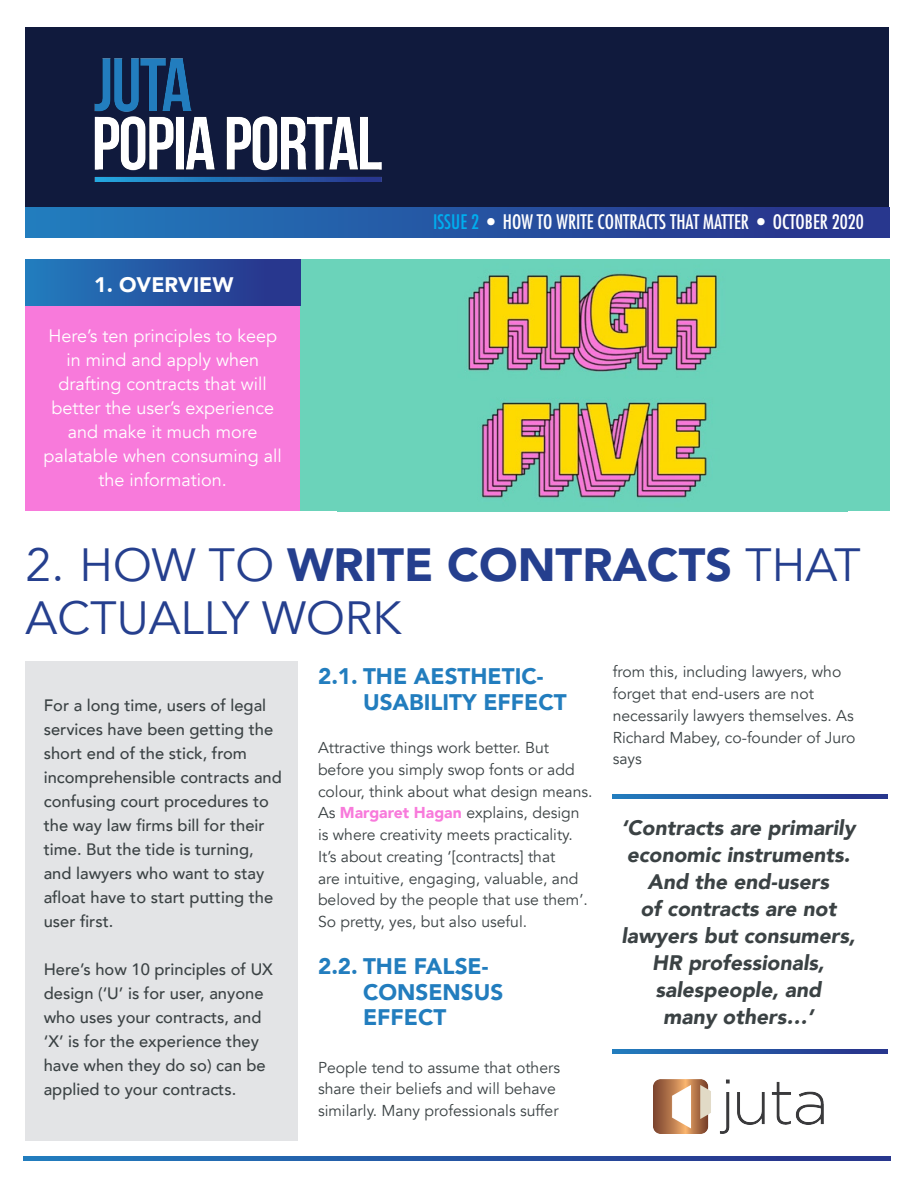
<style>
.page{position:relative;width:918px;height:1188px;background:#fff}
.page>*{position:absolute;margin:0;border:0;box-sizing:border-box;transform-origin:0 0}
.t1{font:900 46.5px "Avenir";color:#253f8e}
.t2{font:46.5px "Avenir";color:#253f8e}
.t3{font:900 22.5px/25.5px "Avenir";color:#227dbe}
.t4{font:italic 900 21px/27px "Avenir";color:#3b4244;text-align:center}
.t5{font:900 21px "Avenir";color:#fff}
.Newsletter_Name{font:condensed 19.5px "Futura";color:#fff}
.t6{font:18px/24px "Avenir";color:#fff;text-align:center}
.t7{font:500 16.5px/24px "Avenir";color:#3b4244}
.t8{font:15.75px/21.8px "Avenir";color:#3b4244}
.s1{color:#00aeef}
.s2{font-weight:400}
.s3{font-weight:900;color:#f87adb}
</style>
<div class="page">
<div style="left:26px;top:662px;width:272px;height:479px;background:#e3e4e6"></div>
<div style="left:26px;top:27px;width:864px;height:181px;background:#101a3d"></div>
<img style="left:94px;top:58px;width:288px;height:124px">
<div style="left:26px;top:208px;width:864px;height:30px;background:linear-gradient(to right,#227cbe,#292f89)"></div>
<div style="left:300px;top:259px;width:590px;height:252px;background:#6bd3ba"></div>
<img style="left:467px;top:273px;width:251px;height:225px">
<div style="left:26px;top:259px;width:274px;height:252px;background:#f87adb"></div>
<div style="left:26px;top:259px;width:274px;height:47px;background:linear-gradient(to right,#227cbe,#293089)"></div>
<svg style="left:23px;top:1156px;width:868px;height:5px;background:#2555a3"></svg>
<svg style="left:613px;top:794px;width:274px;height:5px"></svg>
<svg style="left:613px;top:1049px;width:274px;height:5px"></svg>
<img style="left:654px;top:1079px;width:169px;height:55px">
<p class="t5" style="left:94px;top:266px;width:141px">1. OVERVIEW</p>
<p class="t6" style="left:44px;top:324px;width:240px">Here’s ten principles to keep in mind and apply when drafting contracts that will better the user’s experience and make it much more palatable when consuming all the information.</p>
<p class="Newsletter_Name" style="left:433px;top:210px;width:432px"><span class="s1">ISSUE 2</span> • HOW TO WRITE CONTRACTS THAT MATTER • OCTOBER 2020</p>
<p class="t1" style="left:26px;top:525px;width:837px"><span class="s2">2. HOW TO</span> WRITE CONTRACTS <span class="s2">THAT</span></p>
<p class="t2" style="left:26px;top:590px;width:378px">ACTUALLY WORK</p>
<p class="t7" style="left:44px;top:693px;width:240px">For a long time, users of legal services have been getting the short end of the stick, from incomprehensible contracts and confusing court procedures to the way law firms bill for their time. But the tide is turning, and lawyers who want to stay afloat have to start putting the user first.</p>
<p class="t7" style="left:44px;top:957px;width:231px">Here’s how 10 principles of UX design (‘U’ is for user, anyone who uses your contracts, and ‘X’ is for the experience they have when they do so) can be applied to your contracts.</p>
<p class="t3" style="left:363px;top:663px;width:205px;text-indent:-45px">2.1. THE AESTHETIC-<br>USABILITY EFFECT</p>
<p class="t8" style="left:318px;top:737px;width:276px">Attractive things work better. But before you simply swop fonts or add colour, think about what design means.<br>As <span class="s3">Margaret Hagan</span> explains, design is where creativity meets practicality.<br>It’s about creating ‘[contracts] that<br>are intuitive, engaging, valuable, and beloved by the people that use them’.<br>So pretty, yes, but also useful.</p>
<p class="t3" style="left:363px;top:953px;width:142px;text-indent:-45px">2.2. THE FALSE-<br>CONSENSUS<br>EFFECT</p>
<p class="t8" style="left:318px;top:1057px;width:244px">People tend to assume that others share their beliefs and will behave similarly. Many professionals suffer</p>
<p class="t8" style="left:613px;top:661px;width:244px">from this, including lawyers, who forget that end-users are not necessarily lawyers themselves. As<br>Richard Mabey, co-founder of Juro says</p>
<p class="t4" style="left:621px;top:814px;width:236px">‘Contracts are primarily economic instruments.<br>And the end-users<br>of contracts are not lawyers but consumers,<br>HR professionals, salespeople, and</p>
<p class="t4" style="left:663px;top:1003px;width:152px">many others…’</p>
</div>
